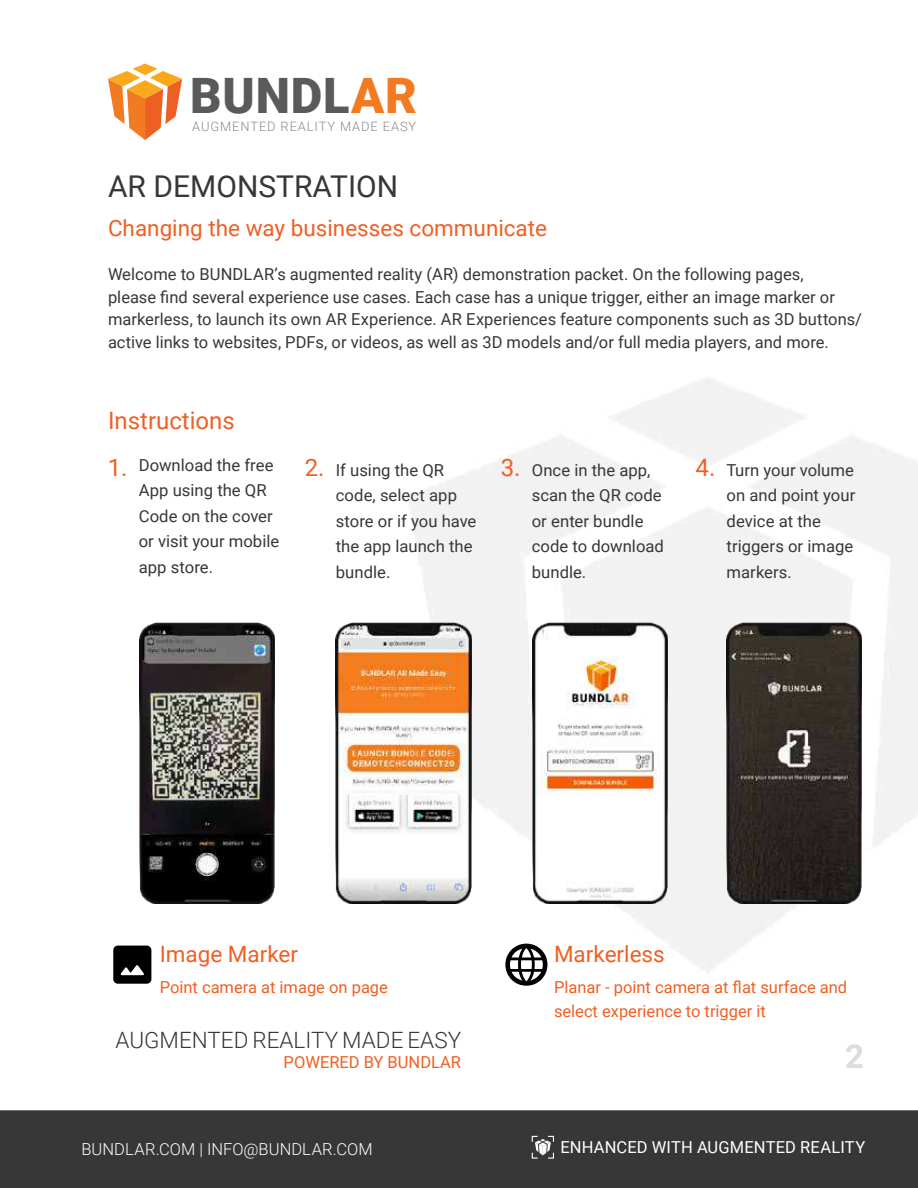
<style>
.page{position:relative;width:918px;height:1188px;background:#fff}
.page>*{position:absolute;margin:0;border:0;box-sizing:border-box;transform-origin:0 0}
.t1{font:900 48.75px "Roboto";letter-spacing:.02em;color:#595a5a}
.t2{font:700 33px "Roboto";color:#dcdcdc}
.t3{font:30px "Roboto";color:#373737}
.t4{font:24px "Roboto";color:#f05f23}
.t5{font:22.5px "Roboto";color:#f05f23}
.t6{font:300 22.5px "Roboto";color:#373737}
.t7{font:16.5px/25.5px "Roboto";letter-spacing:.005em;color:#373737}
.t8{font:16.5px/24px "Roboto";color:#f05f23}
.t9{font:300 16.5px "Roboto";letter-spacing:.005em;color:#fff}
.t10{font:16.5px "Roboto";letter-spacing:.005em;color:#fff}
.t11{font:300 12.9px "Roboto";letter-spacing:.07em;color:#8d8a8a}
.s1{color:#f27b21}
</style>
<div class="page">
<div style="left:0;top:1110px;width:918px;height:78px;background:#373737"></div>
<svg style="left:108px;top:64px;width:74px;height:76px"></svg>
<svg style="left:532px;top:1136px;width:22px;height:23px"></svg>
<img style="left:409px;top:378px;width:509px;height:595px">
<img style="left:140px;top:623px;width:135px;height:281px">
<img style="left:336px;top:622px;width:135px;height:282px">
<img style="left:532px;top:622px;width:135px;height:282px">
<img style="left:727px;top:622px;width:135px;height:282px">
<svg style="left:113px;top:946px;width:38px;height:38px"></svg>
<svg style="left:505px;top:944px;width:42px;height:42px"></svg>
<h1 class="t1" style="left:190px;top:62px;width:229px">BUNDL<span class="s1">AR</span></h1>
<p class="t11" style="left:192px;top:117px;width:226px">AUGMENTED REALITY MADE EASY</p>
<h3 class="t3" style="left:108px;top:166px;width:292px">AR DEMONSTRATION</h3>
<h3 class="t5" style="left:108px;top:212px;width:441px">Changing the way businesses communicate</h3>
<p class="t7" style="left:108px;top:262px;width:756px;line-height:22.5px">Welcome to BUNDLAR’s augmented reality (AR) demonstration packet. On the following pages,<br>please find several experience use cases. Each case has a unique trigger, either an image marker or markerless, to launch its own AR Experience. AR Experiences feature components such as 3D buttons/ active links to websites, PDFs, or videos, as well as 3D models and/or full media players, and more.</p>
<h3 class="t4" style="left:108px;top:403px;width:128px">Instructions</h3>
<p class="t7" style="left:139px;top:452px;width:142px">Download the free<br>App using the QR<br>Code on the cover or visit your mobile app store.</p>
<h3 class="t4" style="left:501px;top:451px;width:21px">3.</h3>
<p class="t7" style="left:727px;top:456px;width:130px">Turn your volume on and point your device at the triggers or image markers.</p>
<h3 class="t4" style="left:305px;top:451px;width:21px">2.</h3>
<p class="t7" style="left:532px;top:456px;width:134px">Once in the app, scan the QR code or enter bundle code to download bundle.</p>
<h3 class="t4" style="left:108px;top:451px;width:21px">1.</h3>
<p class="t7" style="left:336px;top:456px;width:142px">If using the QR code, select app store or if you have the app launch the bundle.</p>
<h3 class="t4" style="left:696px;top:451px;width:21px">4.</h3>
<h3 class="t5" style="left:160px;top:939px;width:140px">Image Marker</h3>
<p class="t8" style="left:160px;top:975px;width:230px">Point camera at image on page</p>
<h3 class="t6" style="left:116px;top:1025px;width:347px">AUGMENTED REALITY MADE EASY</h3>
<p class="t8" style="left:284px;top:1050px;width:179px">POWERED BY BUNDLAR</p>
<p class="t9" style="left:81px;top:1138px;width:293px">BUNDLAR.COM | INFO@BUNDLAR.COM</p>
<h3 class="t5" style="left:554px;top:939px;width:112px">Markerless</h3>
<p class="t8" style="left:554px;top:975px;width:295px">Planar - point camera at flat surface and select experience to trigger it</p>
<h2 class="t2" style="left:845px;top:1033px;width:20px">2</h2>
<p class="t10" style="left:560px;top:1136px;width:307px">ENHANCED WITH AUGMENTED REALITY</p>
</div>
